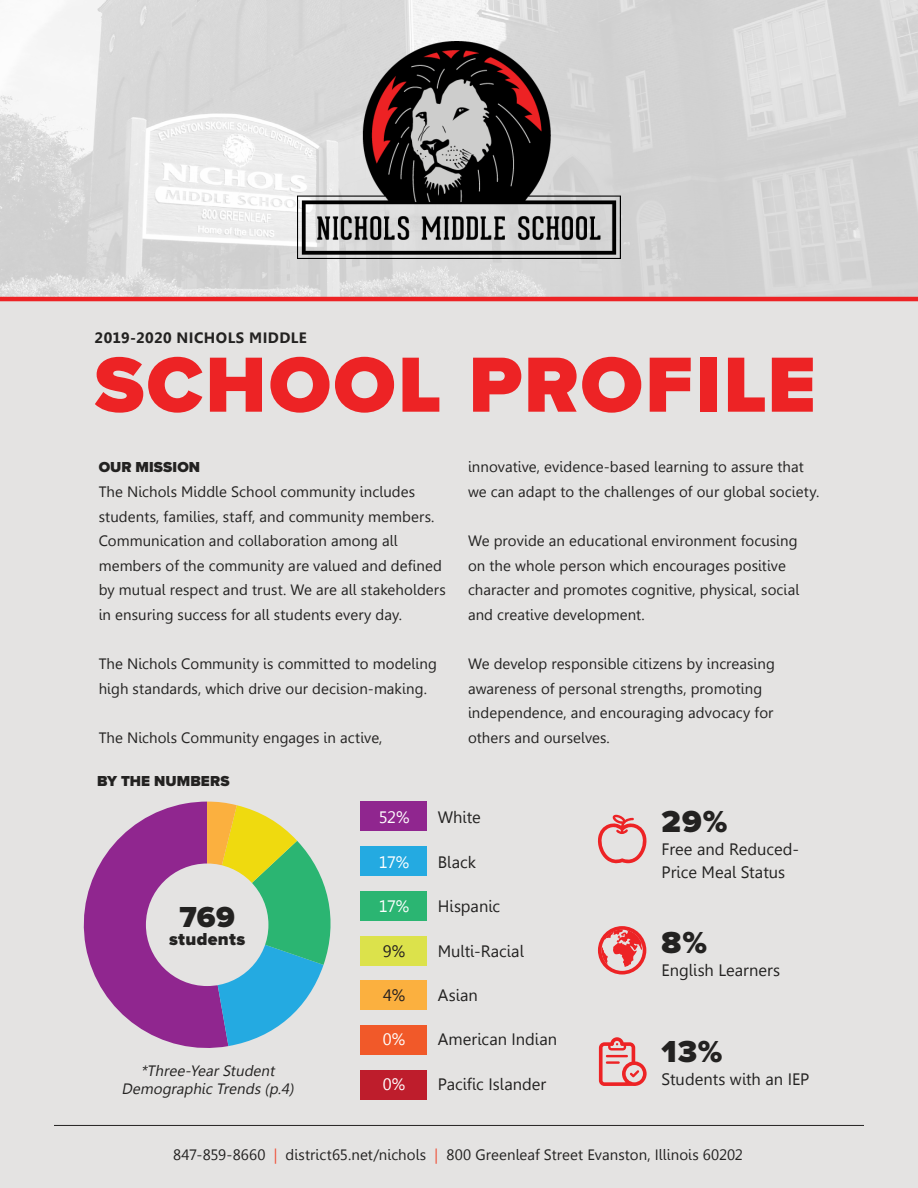
<style>
.page{position:relative;width:918px;height:1188px;background:#fff}
.page>*{position:absolute;margin:0;border:0;box-sizing:border-box;transform-origin:0 0}
.intro_copy{font:900 81px "Proxima Nova";letter-spacing:.03em;color:#ed2325}
.t1{font:900 31.5px "Proxima Nova";color:#232221}
.t2{font:900 30px "Proxima Nova";color:#232221}
.t3{font:900 18px "Proxima Nova";letter-spacing:.02em;color:#232221}
.t4{font:16.5px/23.2px "Leelawadee";color:#232221}
.t5{font:16.5px "Leelawadee";color:#fff}
.t6{font:16.5px "Leelawadee";color:#231f20}
.t7{font:15px/24.6px "Leelawadee";letter-spacing:.005em;color:#232221}
.t8{font:italic 15px/18.6px "Leelawadee";color:#232221;text-align:center}
.intro_copy-2{font:700 15px "Leelawadee";letter-spacing:.03em;color:#232221}
.t9{font:900 15px "Proxima Nova";letter-spacing:.005em;color:#232221}
.s1{color:#ef5038}
</style>
<div class="page">
<svg style="left:0;top:0;width:918px;height:297px;background:#dbdbdb"></svg>
<div style="left:0;top:301px;width:918px;height:887px;background:#e4e3e2"></div>
<img style="left:297px;top:42px;width:324px;height:216px">
<hr style="left:0;top:297px;width:918px;height:4px;background:#ed2325">
<div style="left:360px;top:1070px;width:67px;height:30px;background:#be1d2c"></div>
<div style="left:360px;top:1025px;width:67px;height:30px;background:#f15929"></div>
<div style="left:360px;top:980px;width:67px;height:30px;background:#fbb03f"></div>
<div style="left:360px;top:936px;width:67px;height:30px;background:#dce24b"></div>
<div style="left:360px;top:891px;width:67px;height:30px;background:#2bb572"></div>
<div style="left:360px;top:846px;width:67px;height:30px;background:#24aae1"></div>
<div style="left:360px;top:801px;width:67px;height:30px;background:#90268f"></div>
<svg style="left:598px;top:815px;width:49px;height:49px"></svg>
<svg style="left:599px;top:1037px;width:48px;height:49px"></svg>
<hr style="left:606px;top:1055px;width:22px;height:2px;background:#ed2325">
<hr style="left:606px;top:1061px;width:14px;height:3px;background:#ed2325">
<svg style="left:598px;top:926px;width:48px;height:49px"></svg>
<hr style="left:54px;top:1125px;width:810px;height:1px;background:#232221">
<svg style="left:83px;top:802px;width:248px;height:246px"></svg>
<div style="left:146px;top:864px;width:122px;height:122px;background:#e4e3e2;border-radius:50%"></div>
<p class="intro_copy-2" style="left:95px;top:329px;width:214px">2019-2020 NICHOLS MIDDLE</p>
<p class="intro_copy" style="left:95px;top:324px;width:723px">SCHOOL PROFILE</p>
<p class="t9" style="left:99px;top:456px;width:103px">OUR MISSION</p>
<p class="t7" style="left:99px;top:479px;width:349px">The Nichols Middle School community includes students, families, staff, and community members.<br>Communication and collaboration among all members of the community are valued and defined by mutual respect and trust. We are all stakeholders in ensuring success for all students every day.</p>
<p class="t7" style="left:99px;top:652px;width:340px">The Nichols Community is committed to modeling high standards, which drive our decision-making.</p>
<p class="t7" style="left:99px;top:725px;width:285px">The Nichols Community engages in active,</p>
<p class="t9" style="left:97px;top:770px;width:134px">BY THE NUMBERS</p>
<p class="t7" style="left:468px;top:455px;width:353px">innovative, evidence-based learning to assure that we can adapt to the challenges of our global society.</p>
<p class="t7" style="left:468px;top:529px;width:333px">We provide an educational environment focusing on the whole person which encourages positive character and promotes cognitive, physical, social and creative development.</p>
<p class="t7" style="left:468px;top:652px;width:309px">We develop responsible citizens by increasing awareness of personal strengths, promoting independence, and encouraging advocacy for others and ourselves.</p>
<p class="t2" style="left:180px;top:894px;width:57px">769</p>
<p class="t3" style="left:169px;top:926px;width:78px">students</p>
<p class="t8" style="left:121px;top:1061px;width:177px">*Three-Year Student<br>Demographic Trends (p.4)</p>
<p class="t5" style="left:379px;top:808px;width:32px">52%</p>
<p class="t5" style="left:379px;top:853px;width:32px">17%</p>
<p class="t5" style="left:379px;top:897px;width:32px">17%</p>
<p class="t6" style="left:383px;top:941px;width:24px">9%</p>
<p class="t6" style="left:383px;top:986px;width:23px">4%</p>
<p class="t5" style="left:383px;top:1030px;width:24px">0%</p>
<p class="t5" style="left:383px;top:1075px;width:24px">0%</p>
<p class="t4" style="left:438px;top:806px;width:44px">White</p>
<p class="t4" style="left:438px;top:851px;width:40px">Black</p>
<p class="t4" style="left:438px;top:895px;width:64px">Hispanic</p>
<p class="t4" style="left:438px;top:939px;width:88px">Multi-Racial</p>
<p class="t4" style="left:438px;top:984px;width:42px">Asian</p>
<p class="t4" style="left:438px;top:1028px;width:121px">American Indian</p>
<p class="t4" style="left:438px;top:1073px;width:110px">Pacific Islander</p>
<p class="t1" style="left:662px;top:798px;width:67px">29%</p>
<p class="t4" style="left:662px;top:838px;width:139px">Free and Reduced-<br>Price Meal Status</p>
<p class="t1" style="left:662px;top:919px;width:47px">8%</p>
<p class="t4" style="left:662px;top:959px;width:120px">English Learners</p>
<p class="t1" style="left:662px;top:1028px;width:63px">13%</p>
<p class="t4" style="left:662px;top:1068px;width:149px">Students with an IEP</p>
<p class="t7" style="left:173px;top:1143px;width:572px">847-859-8660 <span class="s1">|</span> district65.net/nichols <span class="s1">|</span> 800 Greenleaf Street Evanston, Illinois 60202</p>
</div>
